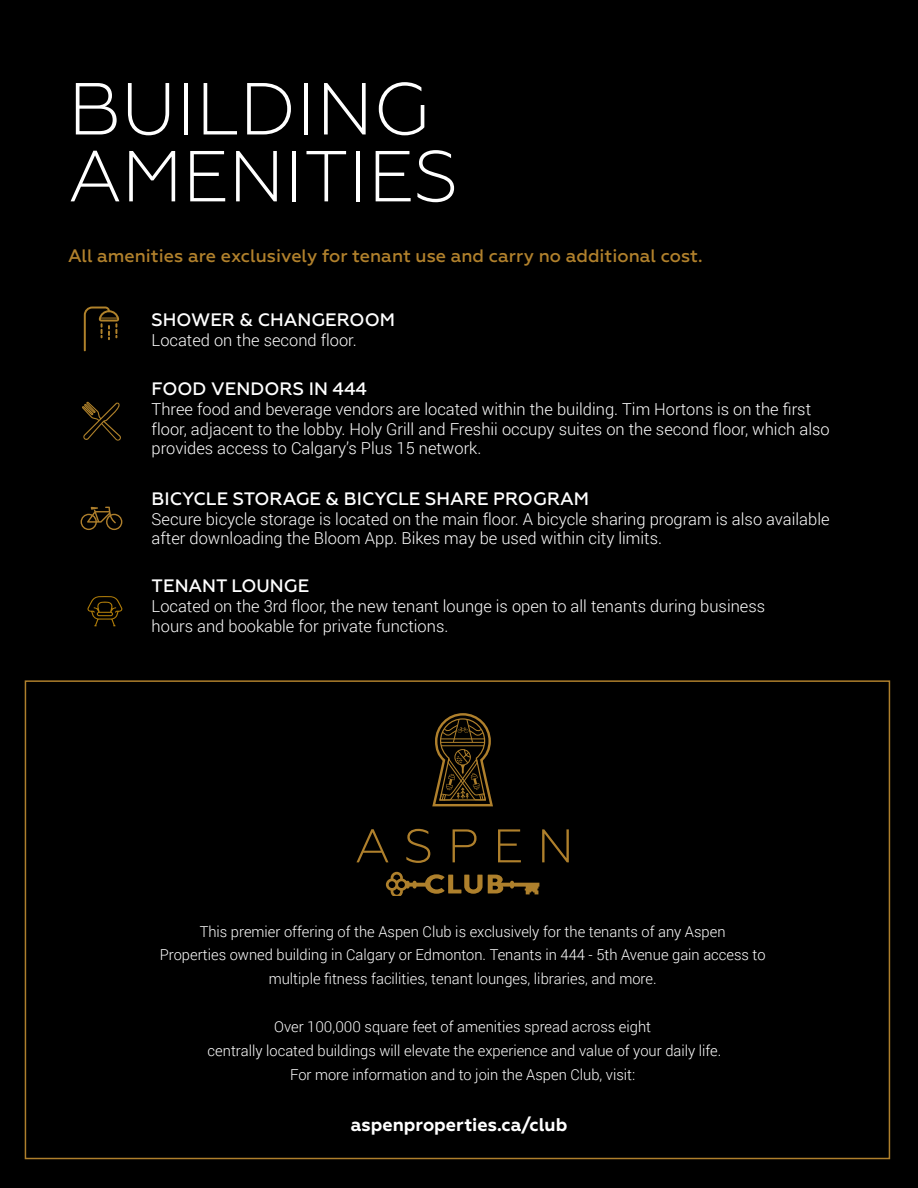
<style>
.page{position:relative;width:918px;height:1188px;background:#000}
.page>*{position:absolute;margin:0;border:0;box-sizing:border-box;transform-origin:0 0}
.t1{font:300 73.5px "Geometria";color:#fff}
.t2{font:300 72px "Geometria";color:#fff}
.t3{font:700 18.3px "Geometria";color:#fff}
.t4{font:500 18px "Geometria";color:#fff}
.t5{font:500 18px "Geometria";color:#b1812c}
.t6{font:300 16.5px/19.8px "Roboto";color:#fff}
.t7{font:300 15px/23.9px "Roboto";color:#fff;text-align:center}
</style>
<div class="page">
<svg style="left:81px;top:507px;width:41px;height:23px"></svg>
<svg style="left:386px;top:872px;width:153px;height:23px"></svg>
<svg style="left:356px;top:829px;width:32px;height:33px"></svg>
<svg style="left:406px;top:829px;width:24px;height:34px"></svg>
<svg style="left:453px;top:829px;width:24px;height:33px"></svg>
<svg style="left:498px;top:829px;width:23px;height:33px"></svg>
<svg style="left:542px;top:829px;width:27px;height:33px"></svg>
<svg style="left:432px;top:713px;width:61px;height:94px"></svg>
<svg style="left:84px;top:307px;width:35px;height:44px"></svg>
<svg style="left:82px;top:402px;width:39px;height:39px"></svg>
<svg style="left:87px;top:596px;width:35px;height:30px"></svg>
<h1 class="t1" style="left:68px;top:67px;width:364px">BUILDING</h1>
<h2 class="t2" style="left:68px;top:135px;width:392px">AMENITIES</h2>
<p class="t5" style="left:68px;top:246px;width:636px">All amenities are exclusively for tenant use and carry no additional cost.</p>
<p class="t4" style="left:152px;top:310px;width:245px">SHOWER &amp; CHANGEROOM</p>
<p class="t6" style="left:152px;top:330px;width:207px">Located on the second floor.</p>
<p class="t4" style="left:152px;top:378px;width:217px">FOOD VENDORS IN 444</p>
<p class="t6" style="left:152px;top:398px;width:680px">Three food and beverage vendors are located within the building. Tim Hortons is on the first floor, adjacent to the lobby. Holy Grill and Freshii occupy suites on the second floor, which also provides access to Calgary’s Plus 15 network.</p>
<p class="t4" style="left:152px;top:488px;width:439px">BICYCLE STORAGE &amp; BICYCLE SHARE PROGRAM</p>
<p class="t6" style="left:152px;top:508px;width:679px">Secure bicycle storage is located on the main floor. A bicycle sharing program is also available after downloading the Bloom App. Bikes may be used within city limits.</p>
<p class="t4" style="left:152px;top:575px;width:159px">TENANT LOUNGE</p>
<p class="t6" style="left:152px;top:595px;width:615px">Located on the 3rd floor, the new tenant lounge is open to all tenants during business hours and bookable for private functions.</p>
<p class="t7" style="left:160px;top:919px;width:607px">This premier offering of the Aspen Club is exclusively for the tenants of any Aspen<br>Properties owned building in Calgary or Edmonton. Tenants in 444 - 5th Avenue gain access to multiple fitness facilities, tenant lounges, libraries, and more.</p>
<p class="t7" style="left:208px;top:1014px;width:515px">Over 100,000 square feet of amenities spread across eight<br>centrally located buildings will elevate the experience and value of your daily life.<br>For more information and to join the Aspen Club, visit:</p>
<p class="t3" style="left:351px;top:1114px;width:218px">aspenproperties.ca/club</p>
</div>
